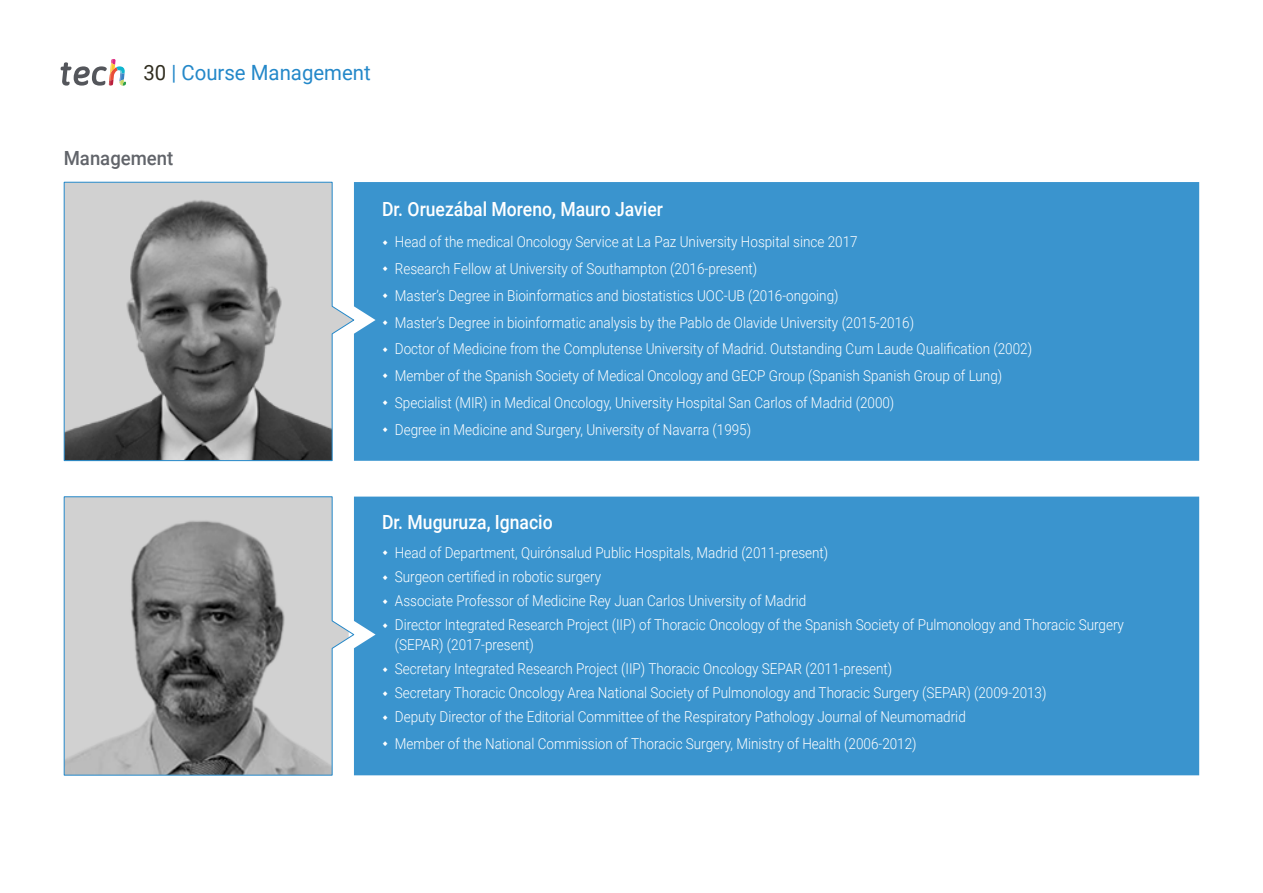
<style>
.page{position:relative;width:1263px;height:893px;background:#fff}
.page>*{position:absolute;margin:0;border:0;box-sizing:border-box;transform-origin:0 0}
.t1{font:21px "Roboto";color:#2488c9}
.t2{font:500 19.5px "Roboto";color:#fff;scale:.9 1}
.t3{font:500 19.5px "Roboto";color:#61646a;scale:.95 1}
.t4{font:300 15px/26.7px "Roboto";color:#fff;scale:.9 1}
.s1{color:#312e20}
</style>
<div class="page">
<svg style="left:61px;top:59px;width:65px;height:27px"></svg>
<div style="left:354px;top:182px;width:845px;height:279px;background:#3a94ce"></div>
<svg style="left:64px;top:182px;width:290px;height:279px;background:#9fa2a4"></svg>
<div style="left:354px;top:497px;width:845px;height:278px;background:#3a94ce"></div>
<svg style="left:64px;top:496px;width:290px;height:279px;background:#a6a9ab"></svg>
<svg style="left:383px;top:240px;width:4px;height:5px"></svg>
<svg style="left:383px;top:267px;width:4px;height:5px"></svg>
<svg style="left:383px;top:293px;width:4px;height:5px"></svg>
<svg style="left:383px;top:320px;width:4px;height:5px"></svg>
<svg style="left:383px;top:347px;width:4px;height:5px"></svg>
<svg style="left:383px;top:374px;width:4px;height:5px"></svg>
<svg style="left:383px;top:400px;width:4px;height:5px"></svg>
<svg style="left:383px;top:427px;width:4px;height:5px"></svg>
<svg style="left:383px;top:551px;width:4px;height:5px"></svg>
<svg style="left:383px;top:575px;width:4px;height:5px"></svg>
<svg style="left:383px;top:599px;width:4px;height:5px"></svg>
<svg style="left:383px;top:623px;width:4px;height:5px"></svg>
<svg style="left:383px;top:667px;width:4px;height:5px"></svg>
<svg style="left:383px;top:691px;width:4px;height:5px"></svg>
<svg style="left:383px;top:715px;width:4px;height:5px"></svg>
<svg style="left:383px;top:741px;width:4px;height:5px"></svg>
<h1 class="t1" style="left:144px;top:57px;width:229px"><span class="s1">30</span> | Course Management</h1>
<h2 class="t3" style="left:64px;top:144px;width:117px">Management</h2>
<h2 class="t2" style="left:382px;top:195px;width:314px">Dr. Oruezábal Moreno, Mauro Javier</h2>
<p class="t4" style="left:395px;top:228px;width:709px">Head of the medical Oncology Service at La Paz University Hospital since 2017<br>Research Fellow at University of Southampton (2016-present)<br>Master’s Degree in Bioinformatics and biostatistics UOC-UB (2016-ongoing)<br>Master’s Degree in bioinformatic analysis by the Pablo de Olavide University (2015-2016)<br>Doctor of Medicine from the Complutense University of Madrid. Outstanding Cum Laude Qualification (2002)<br>Member of the Spanish Society of Medical Oncology and GECP Group (Spanish Spanish Group of Lung)<br>Specialist (MIR) in Medical Oncology, University Hospital San Carlos of Madrid (2000)<br>Degree in Medicine and Surgery, University of Navarra (1995)</p>
<h2 class="t2" style="left:382px;top:509px;width:191px">Dr. Muguruza, Ignacio</h2>
<p class="t4" style="left:395px;top:540px;width:812px;line-height:24px">Head of Department, Quirónsalud Public Hospitals, Madrid (2011-present)<br>Surgeon certified in robotic surgery<br>Associate Professor of Medicine Rey Juan Carlos University of Madrid<br>Director Integrated Research Project (IIP) of Thoracic Oncology of the Spanish Society of Pulmonology and Thoracic Surgery</p>
<p class="t4" style="left:395px;top:632px;width:725px;line-height:24px">(SEPAR) (2017-present)<br>Secretary Integrated Research Project (IIP) Thoracic Oncology SEPAR (2011-present)<br>Secretary Thoracic Oncology Area National Society of Pulmonology and Thoracic Surgery (SEPAR) (2009-2013)<br>Deputy Director of the Editorial Committee of the Respiratory Pathology Journal of Neumomadrid</p>
<p class="t4" style="left:395px;top:730px;width:581px">Member of the National Commission of Thoracic Surgery, Ministry of Health (2006-2012)</p>
</div>
